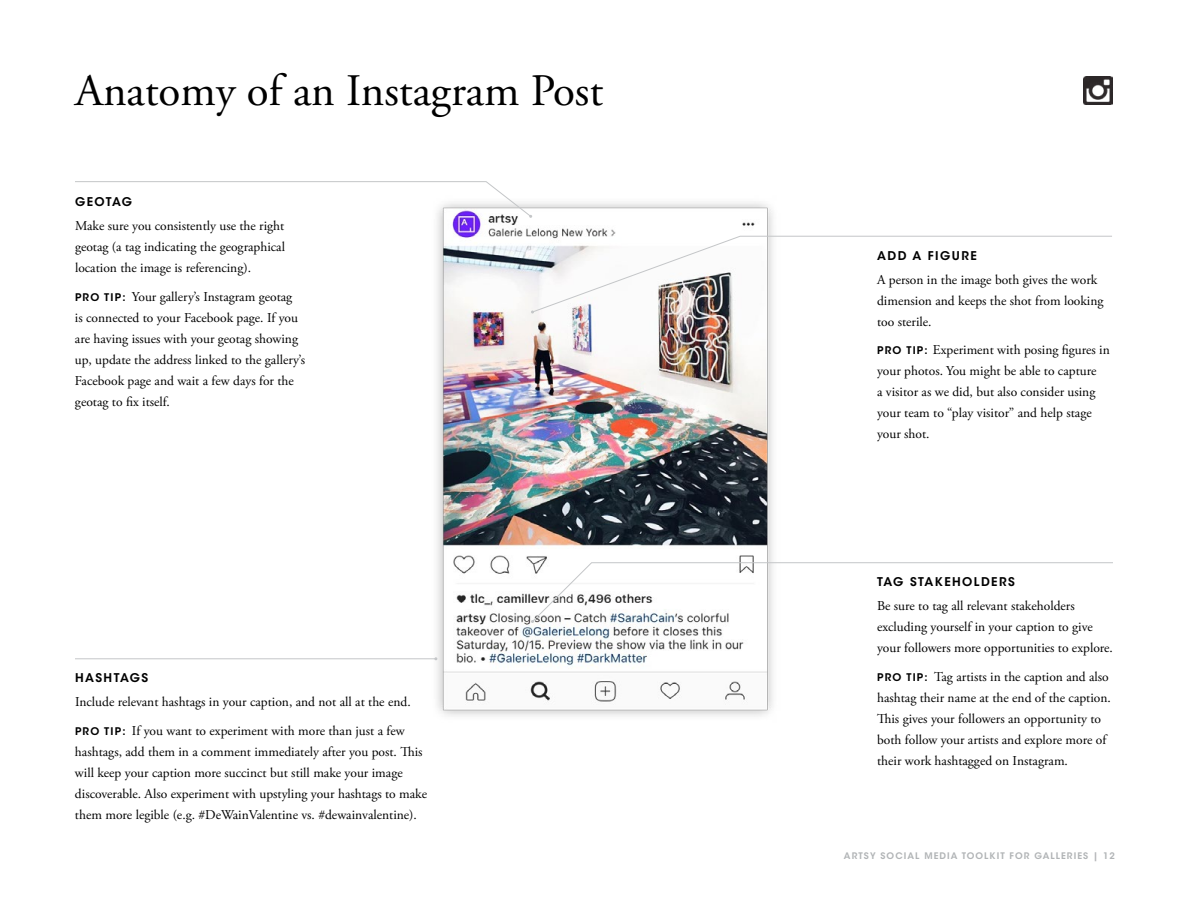
<style>
.page{position:relative;width:1188px;height:918px;background:#fff}
.page>*{position:absolute;margin:0;border:0;box-sizing:border-box;transform-origin:0 0}
.t1{font:45px "Adobe Garamond Pro";color:#000}
.t2{font:13.5px/21px "Adobe Garamond Pro";color:#000}
.t3{font:600 12px "ITC Avant Garde Std";letter-spacing:.12em;color:#000}
.t4{font:600 9px "ITC Avant Garde Std";letter-spacing:.12em;color:#b1b4b6}
.s1{font-family:"ITC Avant Garde Std";font-weight:600;font-size:10.5px}
</style>
<div class="page">
<img style="left:432px;top:202px;width:341px;height:515px">
<svg style="left:75px;top:181px;width:457px;height:37px"></svg>
<svg style="left:532px;top:235px;width:580px;height:78px"></svg>
<svg style="left:531px;top:310px;width:3px;height:4px"></svg>
<svg style="left:531px;top:562px;width:582px;height:61px"></svg>
<img style="left:1083px;top:76px;width:29px;height:29px">
<hr style="left:75px;top:658px;width:361px;height:1px;background:#c4c6c8">
<h1 class="t1" style="left:75px;top:63px;width:530px">Anatomy of an Instagram Post</h1>
<p class="t3" style="left:75px;top:194px;width:59px">GEOTAG</p>
<p class="t2" style="left:75px;top:216px;width:212px;text-align:justify">Make sure you consistently use the right geotag (a tag indicating the geographical location the image is referencing).</p>
<p class="t2" style="left:75px;top:286px;width:232px"><span class="s1">PRO TIP:</span> Your gallery’s Instagram geotag<br>is connected to your Facebook page. If you are having issues with your geotag showing up, update the address linked to the gallery’s Facebook page and wait a few days for the geotag to fix itself.</p>
<p class="t3" style="left:75px;top:670px;width:75px">HASHTAGS</p>
<p class="t2" style="left:75px;top:688px;width:337px;line-height:28.5px">Include relevant hashtags in your caption, and not all at the end.<br><span class="s1">PRO TIP:</span> If you want to experiment with more than just a few</p>
<p class="t2" style="left:75px;top:742px;width:354px">hashtags, add them in a comment immediately after you post. This will keep your caption more succinct but still make your image discoverable. Also experiment with upstyling your hashtags to make them more legible (e.g. #DeWainValentine vs. #dewainvalentine).</p>
<p class="t3" style="left:877px;top:248px;width:101px">ADD A FIGURE</p>
<p class="t2" style="left:877px;top:269px;width:228px">A person in the image both gives the work dimension and keeps the shot from looking too sterile.</p>
<p class="t2" style="left:877px;top:340px;width:234px"><span class="s1">PRO TIP:</span> Experiment with posing figures in your photos. You might be able to capture<br>a visitor as we did, but also consider using your team to “play visitor” and help stage your shot.</p>
<p class="t3" style="left:877px;top:574px;width:139px">TAG STAKEHOLDERS</p>
<p class="t2" style="left:877px;top:596px;width:237px">Be sure to tag all relevant stakeholders excluding yourself in your caption to give your followers more opportunities to explore.</p>
<p class="t2" style="left:877px;top:666px;width:235px"><span class="s1">PRO TIP:</span> Tag artists in the caption and also hashtag their name at the end of the caption.<br>This gives your followers an opportunity to both follow your artists and explore more of their work hashtagged on Instagram.</p>
<p class="t4" style="left:844px;top:850px;width:272px">ARTSY SOCIAL MEDIA TOOLKIT FOR GALLERIES | 12</p>
</div>
